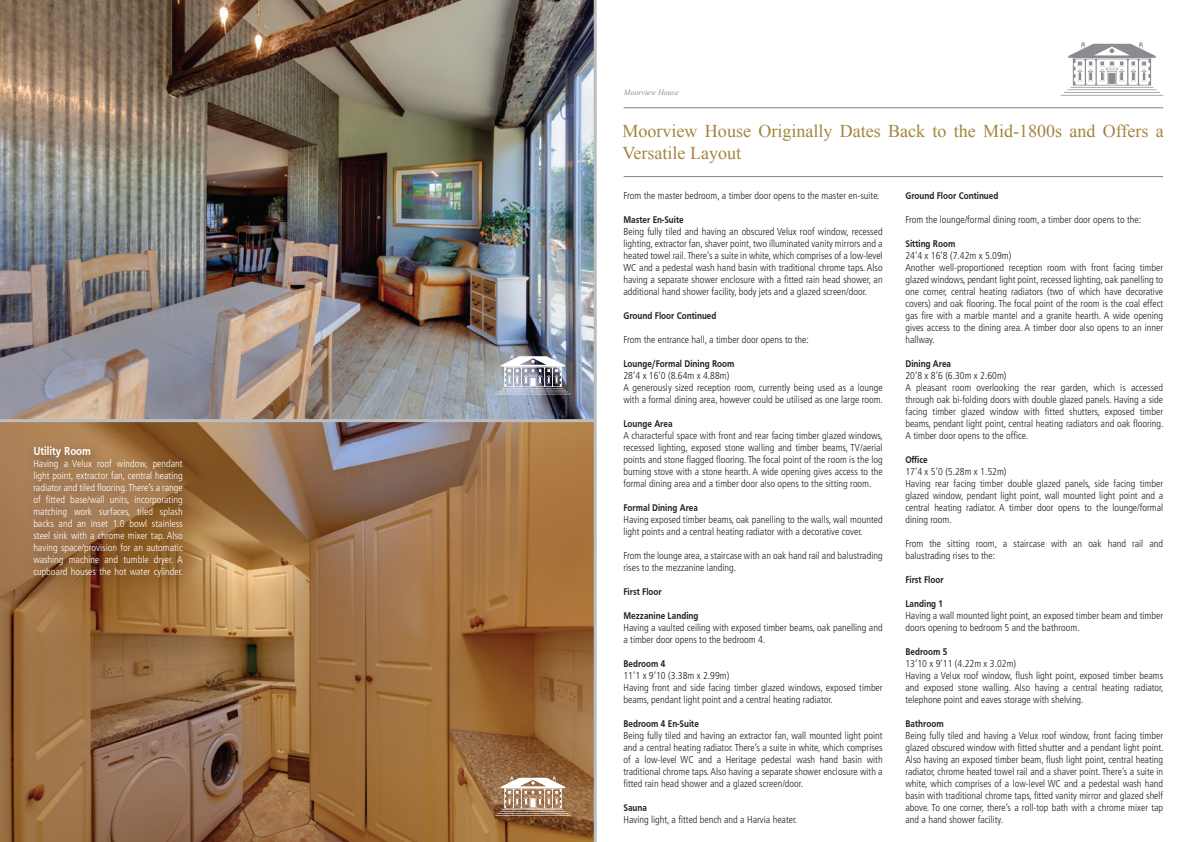
<style>
.page{position:relative;width:1191px;height:842px;background:#fff}
.page>*{position:absolute;margin:0;border:0;box-sizing:border-box;transform-origin:0 0}
.t1{font:18px/21.6px "Times New Roman";color:#a4843d}
.t2{font:700 12px "Frutiger Cnd";color:#fff}
.t3{font:300 condensed 10px/12px "Frutiger LT Std";color:#231f20}
.t4{font:300 condensed 10px/12px "Frutiger LT Std";color:#fff;text-align:justify}
.t5{font:700 10px "Frutiger Cnd";color:#231f20}
.t6{font:italic 8px "Times New Roman";color:#8a8c8f}
</style>
<div class="page">
<img style="left:0;top:0;width:594px;height:842px">
<hr style="left:594px;top:0;width:3px;height:842px;background:#bbbdc0">
<hr style="left:623px;top:107px;width:540px;height:1px;background:#808285">
<hr style="left:623px;top:176px;width:540px;height:1px;background:#808285">
<svg style="left:1060px;top:42px;width:103px;height:54px"></svg>
<hr style="left:0;top:419px;width:595px;height:3px;background:#bbbdc0">
<svg style="left:495px;top:355px;width:75px;height:39px"></svg>
<svg style="left:495px;top:777px;width:75px;height:39px"></svg>
<img style="left:21px;top:433px;width:182px;height:163px">
<p class="t2" style="left:33px;top:444px;width:59px">Utility Room</p>
<p class="t4" style="left:33px;top:458px;width:151px">Having a Velux roof window, pendant light point, extractor fan, central heating radiator and tiled flooring. There’s a range of fitted base/wall units, incorporating matching work surfaces, tiled splash backs and an inset 1.0 bowl stainless steel sink with a chrome mixer tap. Also having space/provision for an automatic washing machine and tumble dryer. A cupboard houses the hot water cylinder.</p>
<p class="t6" style="left:624px;top:87px;width:56px">Moorview House</p>
<h1 class="t1" style="left:622px;top:120px;width:543px">Moorview House Originally Dates Back to the Mid-1800s and Offers a<br>Versatile Layout</h1>
<p class="t3" style="left:623px;top:190px;width:258px">From the master bedroom, a timber door opens to the master en-suite.</p>
<p class="t5" style="left:623px;top:214px;width:62px">Master En-Suite</p>
<p class="t3" style="left:623px;top:226px;width:261px;text-align:justify">Being fully tiled and having an obscured Velux roof window, recessed lighting, extractor fan, shaver point, two illuminated vanity mirrors and a heated towel rail. There’s a suite in white, which comprises of a low-level WC and a pedestal wash hand basin with traditional chrome taps. Also having a separate shower enclosure with a fitted rain head shower, an additional hand shower facility, body jets and a glazed screen/door.</p>
<p class="t5" style="left:623px;top:310px;width:94px">Ground Floor Continued</p>
<p class="t3" style="left:623px;top:334px;width:187px">From the entrance hall, a timber door opens to the:</p>
<p class="t5" style="left:623px;top:358px;width:112px">Lounge/Formal Dining Room</p>
<p class="t3" style="left:623px;top:370px;width:261px">28’4 x 16’0 (8.64m x 4.88m)<br>A generously sized reception room, currently being used as a lounge with a formal dining area, however could be utilised as one large room.</p>
<p class="t5" style="left:623px;top:418px;width:51px">Lounge Area</p>
<p class="t3" style="left:623px;top:430px;width:261px;text-align:justify">A characterful space with front and rear facing timber glazed windows, recessed lighting, exposed stone walling and timber beams, TV/aerial points and stone flagged flooring. The focal point of the room is the log burning stove with a stone hearth. A wide opening gives access to the formal dining area and a timber door also opens to the sitting room.</p>
<p class="t5" style="left:623px;top:502px;width:76px">Formal Dining Area</p>
<p class="t3" style="left:623px;top:514px;width:261px">Having exposed timber beams, oak panelling to the walls, wall mounted light points and a central heating radiator with a decorative cover.</p>
<p class="t3" style="left:623px;top:550px;width:261px">From the lounge area, a staircase with an oak hand rail and balustrading rises to the mezzanine landing.</p>
<p class="t5" style="left:623px;top:586px;width:40px">First Floor</p>
<p class="t5" style="left:623px;top:610px;width:76px">Mezzanine Landing</p>
<p class="t3" style="left:623px;top:622px;width:261px">Having a vaulted ceiling with exposed timber beams, oak panelling and a timber door opens to the bedroom 4.</p>
<p class="t5" style="left:623px;top:658px;width:44px">Bedroom 4</p>
<p class="t3" style="left:623px;top:670px;width:261px">11’1 x 9’10 (3.38m x 2.99m)<br>Having front and side facing timber glazed windows, exposed timber beams, pendant light point and a central heating radiator.</p>
<p class="t5" style="left:623px;top:718px;width:77px">Bedroom 4 En-Suite</p>
<p class="t3" style="left:623px;top:730px;width:261px;text-align:justify">Being fully tiled and having an extractor fan, wall mounted light point and a central heating radiator. There’s a suite in white, which comprises of a low-level WC and a Heritage pedestal wash hand basin with traditional chrome taps. Also having a separate shower enclosure with a fitted rain head shower and a glazed screen/door.</p>
<p class="t5" style="left:623px;top:802px;width:25px">Sauna</p>
<p class="t3" style="left:623px;top:814px;width:175px">Having light, a fitted bench and a Harvia heater.</p>
<p class="t5" style="left:905px;top:190px;width:94px">Ground Floor Continued</p>
<p class="t3" style="left:905px;top:214px;width:237px">From the lounge/formal dining room, a timber door opens to the:</p>
<p class="t5" style="left:905px;top:238px;width:51px">Sitting Room</p>
<p class="t3" style="left:905px;top:250px;width:259px">24’4 x 16’8 (7.42m x 5.09m)<br>Another well-proportioned reception room with front facing timber glazed windows, pendant light point, recessed lighting, oak panelling to one corner, central heating radiators (two of which have decorative covers) and oak flooring. The focal point of the room is the coal effect gas fire with a marble mantel and a granite hearth. A wide opening gives access to the dining area. A timber door also opens to an inner hallway.</p>
<p class="t5" style="left:905px;top:358px;width:47px">Dining Area</p>
<p class="t3" style="left:905px;top:370px;width:260px">20’8 x 8’6 (6.30m x 2.60m)<br>A pleasant room overlooking the rear garden, which is accessed through oak bi-folding doors with double glazed panels. Having a side facing timber glazed window with fitted shutters, exposed timber beams, pendant light point, central heating radiators and oak flooring.<br>A timber door opens to the office.</p>
<p class="t5" style="left:905px;top:454px;width:24px">Office</p>
<p class="t3" style="left:905px;top:466px;width:259px">17’4 x 5’0 (5.28m x 1.52m)<br>Having rear facing timber double glazed panels, side facing timber glazed window, pendant light point, wall mounted light point and a central heating radiator. A timber door opens to the lounge/formal dining room.</p>
<p class="t3" style="left:905px;top:538px;width:259px">From the sitting room, a staircase with an oak hand rail and balustrading rises to the:</p>
<p class="t5" style="left:905px;top:574px;width:40px">First Floor</p>
<p class="t5" style="left:905px;top:598px;width:39px">Landing 1</p>
<p class="t3" style="left:905px;top:610px;width:259px">Having a wall mounted light point, an exposed timber beam and timber doors opening to bedroom 5 and the bathroom.</p>
<p class="t5" style="left:905px;top:646px;width:44px">Bedroom 5</p>
<p class="t3" style="left:905px;top:658px;width:260px">13’10 x 9’11 (4.22m x 3.02m)<br>Having a Velux roof window, flush light point, exposed timber beams and exposed stone walling. Also having a central heating radiator, telephone point and eaves storage with shelving.</p>
<p class="t5" style="left:905px;top:718px;width:40px">Bathroom</p>
<p class="t3" style="left:905px;top:730px;width:260px;text-align:justify">Being fully tiled and having a Velux roof window, front facing timber glazed obscured window with fitted shutter and a pendant light point.<br>Also having an exposed timber beam, flush light point, central heating radiator, chrome heated towel rail and a shaver point. There’s a suite in white, which comprises of a low-level WC and a pedestal wash hand basin with traditional chrome taps, fitted vanity mirror and glazed shelf above. To one corner, there’s a roll-top bath with a chrome mixer tap and a hand shower facility.</p>
</div>
